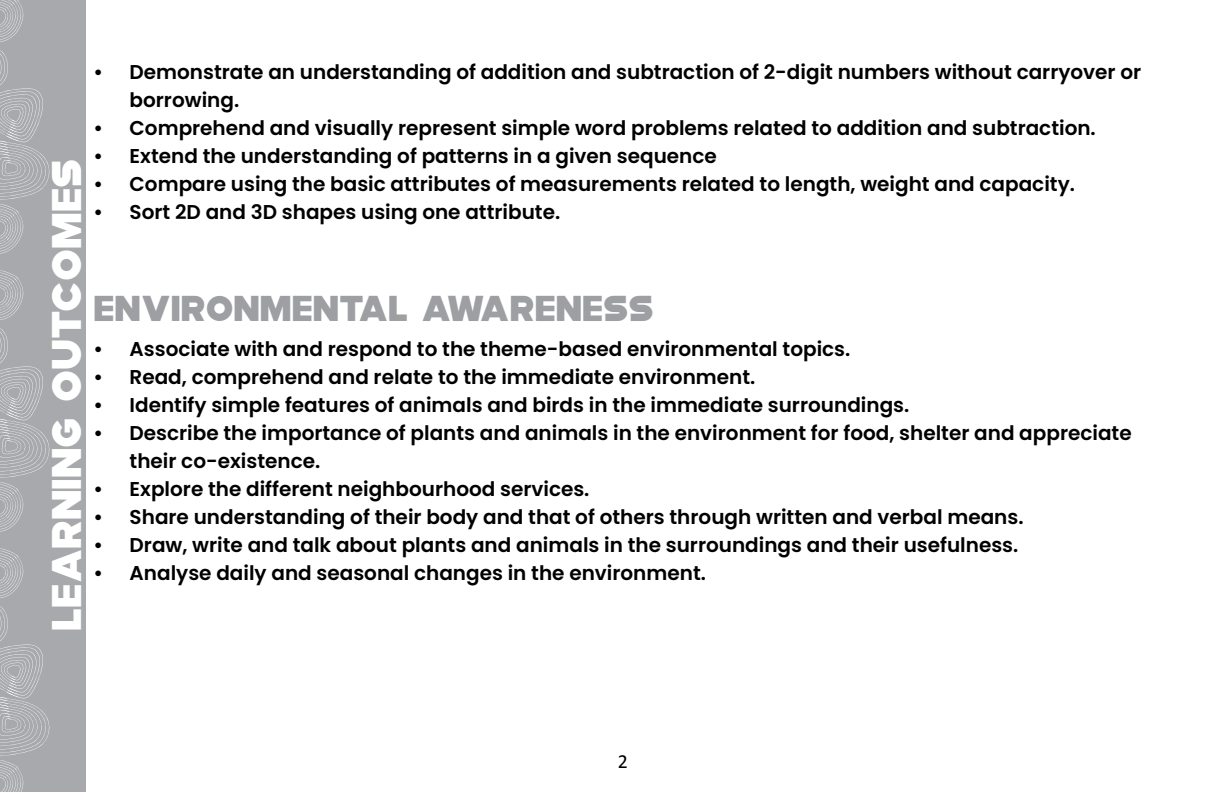
<style>
.page{position:relative;width:1224px;height:792px;background:#fff}
.page>*{position:absolute;margin:0;border:0;box-sizing:border-box;transform-origin:0 0}
.t1{font:41.6px "Modia Non Commercial";color:#fff}
.t2{font:36px "Modia Non Commercial";color:#9d9fa2}
.t3{font:600 20px/28px "Poppins";color:#000}
.t4{font:20px "Calibri";color:#000}
</style>
<div class="page">
<div style="left:0;top:0;width:85px;height:792px;background:#a7a9ac"></div>
<svg style="left:0;top:0;width:50px;height:254px"></svg>
<svg style="left:0;top:270px;width:50px;height:262px"></svg>
<svg style="left:0;top:548px;width:50px;height:244px"></svg>
<h1 class="t1" style="left:37px;top:631px;width:474px;rotate:-90deg">Learning Outcomes</h1>
<p class="t3" style="left:130px;top:58px;width:1013px;text-indent:-36px">• Demonstrate an understanding of addition and subtraction of 2-digit numbers without carryover or borrowing.</p>
<p class="t3" style="left:94px;top:114px;width:1004px">• Comprehend and visually represent simple word problems related to addition and subtraction.</p>
<p class="t3" style="left:94px;top:142px;width:625px">• Extend the understanding of patterns in a given sequence</p>
<p class="t3" style="left:94px;top:170px;width:983px">• Compare using the basic attributes of measurements related to length, weight and capacity.</p>
<p class="t3" style="left:94px;top:198px;width:468px">• Sort 2D and 3D shapes using one attribute.</p>
<h2 class="t2" style="left:94px;top:284px;width:562px">ENVIRONMENTAL AWARENESS</h2>
<p class="t3" style="left:94px;top:335px;width:758px">• Associate with and respond to the theme-based environmental topics.</p>
<p class="t3" style="left:94px;top:363px;width:663px">• Read, comprehend and relate to the immediate environment.</p>
<p class="t3" style="left:94px;top:391px;width:817px">• Identify simple features of animals and birds in the immediate surroundings.</p>
<p class="t3" style="left:130px;top:419px;width:1004px;text-indent:-36px">• Describe the importance of plants and animals in the environment for food, shelter and appreciate their co-existence.</p>
<p class="t3" style="left:94px;top:475px;width:497px">• Explore the different neighbourhood services.</p>
<p class="t3" style="left:94px;top:503px;width:932px">• Share understanding of their body and that of others through written and verbal means.</p>
<p class="t3" style="left:94px;top:531px;width:926px">• Draw, write and talk about plants and animals in the surroundings and their usefulness.</p>
<p class="t3" style="left:94px;top:559px;width:614px">• Analyse daily and seasonal changes in the environment.</p>
<p class="t4" style="left:618px;top:749px;width:12px">2</p>
</div>
